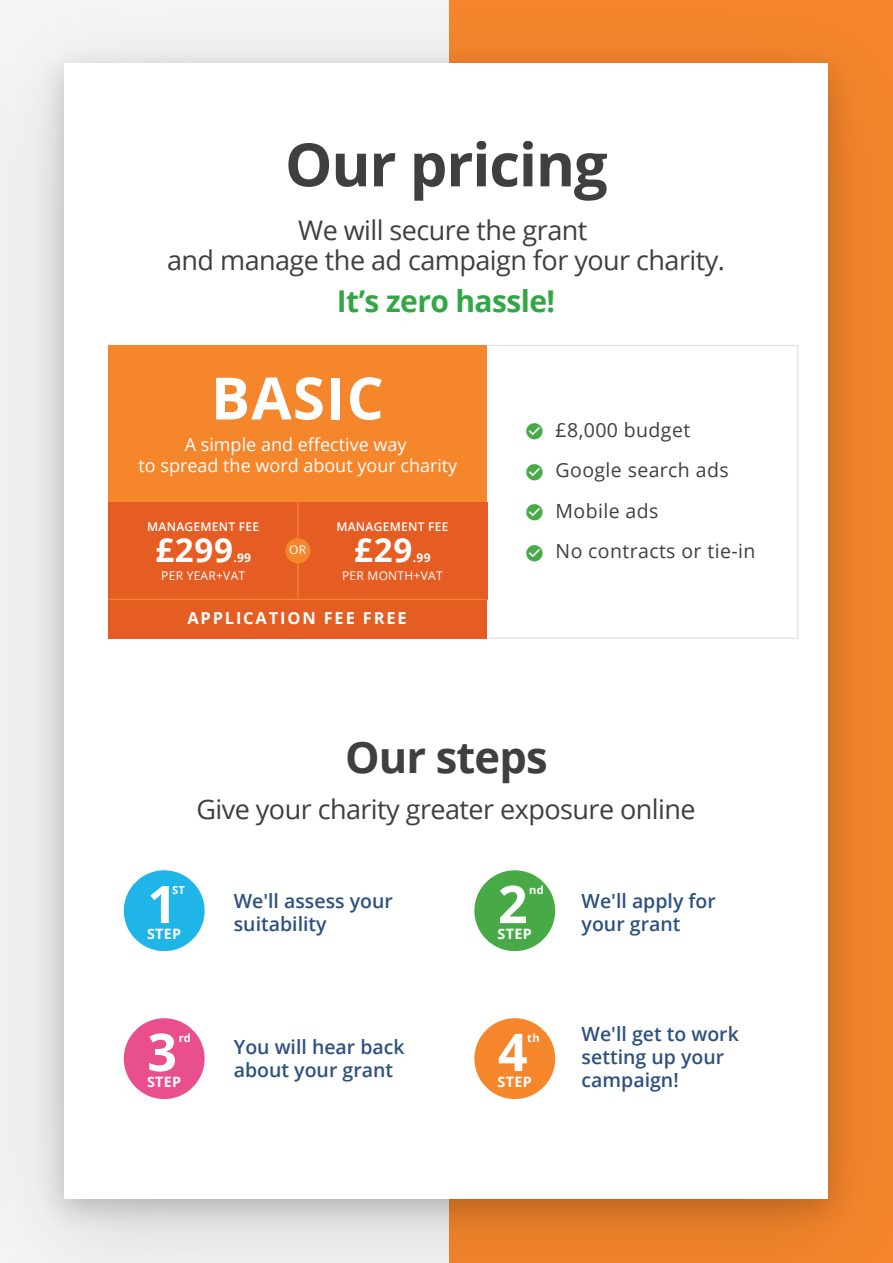
<style>
.page{position:relative;width:893px;height:1263px;background:#fff}
.page>*{position:absolute;margin:0;border:0;box-sizing:border-box;transform-origin:0 0}
.t1{font:700 59.7px "Open Sans";letter-spacing:-.02em;color:#3f3f40}
.t2{font:700 58.35px "Open Sans";letter-spacing:.02em;color:#fff}
.t3{font:700 52.05px "Open Sans";color:#fff}
.t4{font:700 43.5px "Open Sans";letter-spacing:-.02em;color:#3f3f40}
.t5{font:700 33.15px "Open Sans";color:#fff}
.t6{font:700 30px "Open Sans";letter-spacing:-.02em;color:#33a746}
.t7{font:27px/30px "Open Sans";letter-spacing:-.02em;color:#3f3f40;text-align:center}
.t8{font:600 19.5px/23.4px "Open Sans";color:#2d5180}
.t9{font:19.5px "Open Sans";letter-spacing:.02em;color:#3f3f40}
.t10{font:18px/21.6px "Open Sans";color:#fff;text-align:center}
.t11{font:700 16.5px "Open Sans";letter-spacing:.11em;color:#fff}
.t12{font:700 14.4px "Open Sans";letter-spacing:.02em;color:#fff}
.t13{font:600 12px "Open Sans";letter-spacing:.02em;color:#fff}
.t14{font:12px "Open Sans";letter-spacing:.02em;color:#fff}
.t15{font:700 12px "Open Sans";color:#fff}
.t16{font:700 11.1px "Open Sans";letter-spacing:.02em;color:#fff}
.s1{color:#48aa47}
</style>
<div class="page">
<img style="left:61px;top:0;width:832px;height:1263px">
<img style="left:61px;top:34px;width:805px;height:1212px">
<div style="left:64px;top:64px;width:764px;height:1135px;background:#fff"></div>
<svg style="left:487px;top:345px;width:311px;height:294px"></svg>
<div style="left:109px;top:345px;width:378px;height:163px;background:#f5862c"></div>
<div style="left:109px;top:502px;width:189px;height:137px;background:#e65d24"></div>
<div style="left:298px;top:502px;width:189px;height:97px;background:#e65d24"></div>
<hr style="left:297px;top:502px;width:2px;height:97px;background:#f5862c">
<div style="left:109px;top:599px;width:378px;height:40px;background:#e65d24"></div>
<hr style="left:109px;top:599px;width:378px;height:1px;background:#f5862c">
<div style="left:285px;top:538px;width:26px;height:25px;background:#f5862c;border-radius:50%"></div>
<div style="left:124px;top:870px;width:81px;height:81px;background:#20b5e9;border-radius:50%"></div>
<div style="left:474px;top:870px;width:81px;height:81px;background:#48aa47;border-radius:50%"></div>
<div style="left:124px;top:1018px;width:81px;height:81px;background:#ea4f8d;border-radius:50%"></div>
<div style="left:474px;top:1018px;width:81px;height:81px;background:#f5862c;border-radius:50%"></div>
<svg style="left:526px;top:423px;width:17px;height:16px"></svg>
<svg style="left:526px;top:463px;width:17px;height:17px"></svg>
<svg style="left:526px;top:504px;width:17px;height:16px"></svg>
<svg style="left:526px;top:544px;width:17px;height:17px"></svg>
<h1 class="t1" style="left:285px;top:123px;width:324px">Our pricing</h1>
<h3 class="t7" style="left:167px;top:214px;width:559px">We will secure the grant<br>and manage the ad campaign for your charity.</h3>
<h3 class="t6" style="left:337px;top:280px;width:220px">It’s zero hassle!</h3>
<h2 class="t2" style="left:211px;top:357px;width:174px">BASIC</h2>
<p class="t10" style="left:139px;top:433px;width:320px">A simple and effective way<br>to spread the word about your charity</p>
<p class="t13" style="left:147px;top:518px;width:114px">MANAGEMENT FEE</p>
<h3 class="t5" style="left:155px;top:527px;width:79px">£299</h3>
<p class="t13" style="left:336px;top:518px;width:114px">MANAGEMENT FEE</p>
<h3 class="t5" style="left:354px;top:527px;width:59px">£29</h3>
<p class="t14" style="left:289px;top:542px;width:19px">OR</p>
<p class="t15" style="left:234px;top:549px;width:19px">.99</p>
<p class="t14" style="left:161px;top:568px;width:85px">PER YEAR+VAT</p>
<p class="t15" style="left:413px;top:549px;width:19px">.99</p>
<p class="t14" style="left:342px;top:568px;width:102px">PER MONTH+VAT</p>
<p class="t11" style="left:187px;top:606px;width:221px">APPLICATION FEE FREE</p>
<p class="t9" style="left:525px;top:416px;width:167px"><span class="s1">●</span> £8,000 budget</p>
<p class="t9" style="left:525px;top:457px;width:205px"><span class="s1">●</span> Google search ads</p>
<p class="t9" style="left:525px;top:497px;width:135px"><span class="s1">●</span> Mobile ads</p>
<p class="t9" style="left:525px;top:538px;width:232px"><span class="s1">●</span> No contracts or tie-in</p>
<h3 class="t4" style="left:345px;top:726px;width:204px">Our steps</h3>
<h3 class="t7" style="left:196px;top:793px;width:501px">Give your charity greater exposure online</h3>
<p class="t16" style="left:172px;top:882px;width:14px">ST</p>
<h3 class="t3" style="left:147px;top:867px;width:31px">1</h3>
<p class="t12" style="left:147px;top:924px;width:36px">STEP</p>
<p class="t16" style="left:529px;top:882px;width:16px">nd</p>
<p class="t8" style="left:234px;top:888px;width:161px">We'll assess your suitability</p>
<h3 class="t3" style="left:498px;top:867px;width:31px">2</h3>
<p class="t12" style="left:498px;top:924px;width:36px">STEP</p>
<p class="t8" style="left:582px;top:888px;width:136px">We'll apply for your grant</p>
<p class="t16" style="left:179px;top:1030px;width:14px">rd</p>
<h3 class="t3" style="left:147px;top:1015px;width:31px">3</h3>
<p class="t12" style="left:147px;top:1072px;width:36px">STEP</p>
<p class="t16" style="left:527px;top:1030px;width:14px">th</p>
<p class="t8" style="left:582px;top:1021px;width:159px">We'll get to work setting up your campaign!</p>
<p class="t8" style="left:234px;top:1034px;width:172px">You will hear back about your grant</p>
<h3 class="t3" style="left:498px;top:1015px;width:31px">4</h3>
<p class="t12" style="left:498px;top:1072px;width:36px">STEP</p>
</div>
